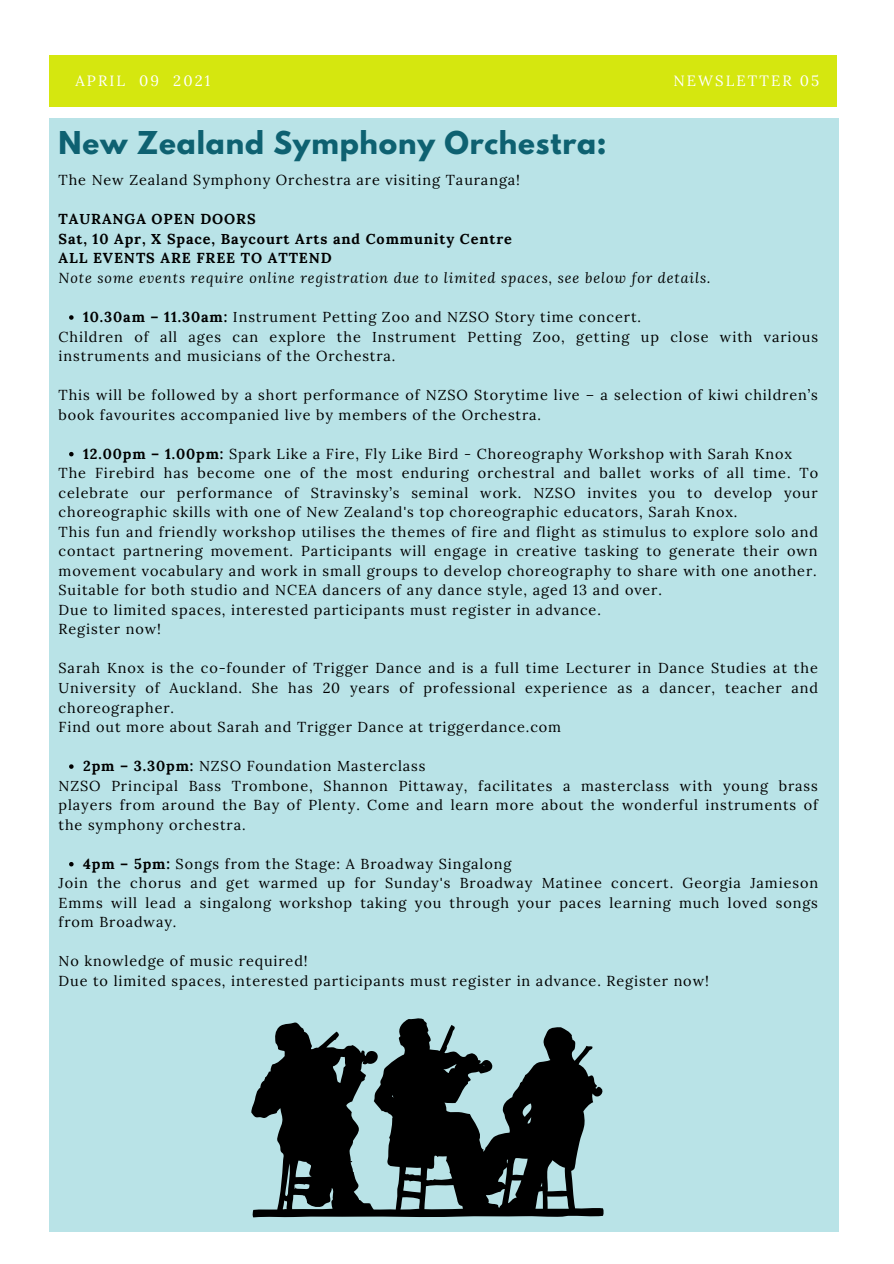
<style>
.page{position:relative;width:894px;height:1264px;background:#fff}
.page>*{position:absolute;margin:0;border:0;box-sizing:border-box;transform-origin:0 0}
.t1{font:700 27.9px "League Spartan";letter-spacing:.03em;color:#0e6171}
.t2{font:14.85px "Lora";letter-spacing:.14em;color:#fff}
.t3{font:14.4px/19.5px "Lora";letter-spacing:.065em;color:#000}
.t4{font:700 14.4px/19.5px "Lora";letter-spacing:.065em;color:#000}
.t5{font:italic 14.4px "Lora";letter-spacing:.065em;color:#000}
.s1{font-weight:700}
</style>
<div class="page">
<div style="left:49px;top:56px;width:787px;height:50px;background:#d5e70f"></div>
<div style="left:49px;top:118px;width:789px;height:1113px;background:#b9e3e7"></div>
<svg style="left:69px;top:315px;width:5px;height:5px"></svg>
<svg style="left:69px;top:452px;width:5px;height:4px"></svg>
<svg style="left:69px;top:764px;width:5px;height:4px"></svg>
<svg style="left:69px;top:862px;width:5px;height:4px"></svg>
<svg style="left:251px;top:1018px;width:353px;height:199px;fill:#000"></svg>
<p class="t2" style="left:75px;top:71px;width:136px">APRIL 09 2021</p>
<p class="t2" style="left:673px;top:71px;width:147px">NEWSLETTER 05</p>
<h1 class="t1" style="left:59px;top:129px;width:549px">New Zealand Symphony Orchestra:</h1>
<p class="t3" style="left:59px;top:170px;width:463px">The New Zealand Symphony Orchestra are visiting Tauranga!</p>
<p class="t4" style="left:59px;top:209px;width:455px">TAURANGA OPEN DOORS<br>Sat, 10 Apr, X Space, Baycourt Arts and Community Centre<br>ALL EVENTS ARE FREE TO ATTEND</p>
<p class="t5" style="left:59px;top:268px;width:653px">Note some events require online registration due to limited spaces, see below for details.</p>
<p class="t3" style="left:83px;top:307px;width:559px"><span class="s1">10.30am – 11.30am:</span> Instrument Petting Zoo and NZSO Story time concert.</p>
<p class="t3" style="left:59px;top:326px;width:760px">Children of all ages can explore the Instrument Petting Zoo, getting up close with various instruments and musicians of the Orchestra.</p>
<p class="t3" style="left:59px;top:385px;width:760px">This will be followed by a short performance of NZSO Storytime live – a selection of kiwi children’s book favourites accompanied live by members of the Orchestra.</p>
<p class="t3" style="left:83px;top:443px;width:710px"><span class="s1">12.00pm – 1.00pm:</span> Spark Like a Fire, Fly Like Bird - Choreography Workshop with Sarah Knox</p>
<p class="t3" style="left:59px;top:463px;width:761px">The Firebird has become one of the most enduring orchestral and ballet works of all time. To celebrate our performance of Stravinsky’s seminal work. NZSO invites you to develop your choreographic skills with one of New Zealand's top choreographic educators, Sarah Knox.<br>This fun and friendly workshop utilises the themes of fire and flight as stimulus to explore solo and contact partnering movement. Participants will engage in creative tasking to generate their own movement vocabulary and work in small groups to develop choreography to share with one another.<br>Suitable for both studio and NCEA dancers of any dance style, aged 13 and over.<br>Due to limited spaces, interested participants must register in advance.<br>Register now!</p>
<p class="t3" style="left:59px;top:658px;width:760px">Sarah Knox is the co-founder of Trigger Dance and is a full time Lecturer in Dance Studies at the University of Auckland. She has 20 years of professional experience as a dancer, teacher and choreographer.<br>Find out more about Sarah and Trigger Dance at triggerdance.com</p>
<p class="t3" style="left:83px;top:756px;width:344px"><span class="s1">2pm – 3.30pm:</span> NZSO Foundation Masterclass</p>
<p class="t3" style="left:59px;top:775px;width:760px;text-align:justify">NZSO Principal Bass Trombone, Shannon Pittaway, facilitates a masterclass with young brass players from around the Bay of Plenty. Come and learn more about the wonderful instruments of the symphony orchestra.</p>
<p class="t3" style="left:83px;top:853px;width:430px"><span class="s1">4pm – 5pm:</span> Songs from the Stage: A Broadway Singalong</p>
<p class="t3" style="left:59px;top:873px;width:760px;text-align:justify">Join the chorus and get warmed up for Sunday's Broadway Matinee concert. Georgia Jamieson Emms will lead a singalong workshop taking you through your paces learning much loved songs from Broadway.</p>
<p class="t3" style="left:59px;top:951px;width:651px">No knowledge of music required!<br>Due to limited spaces, interested participants must register in advance. Register now!</p>
</div>
